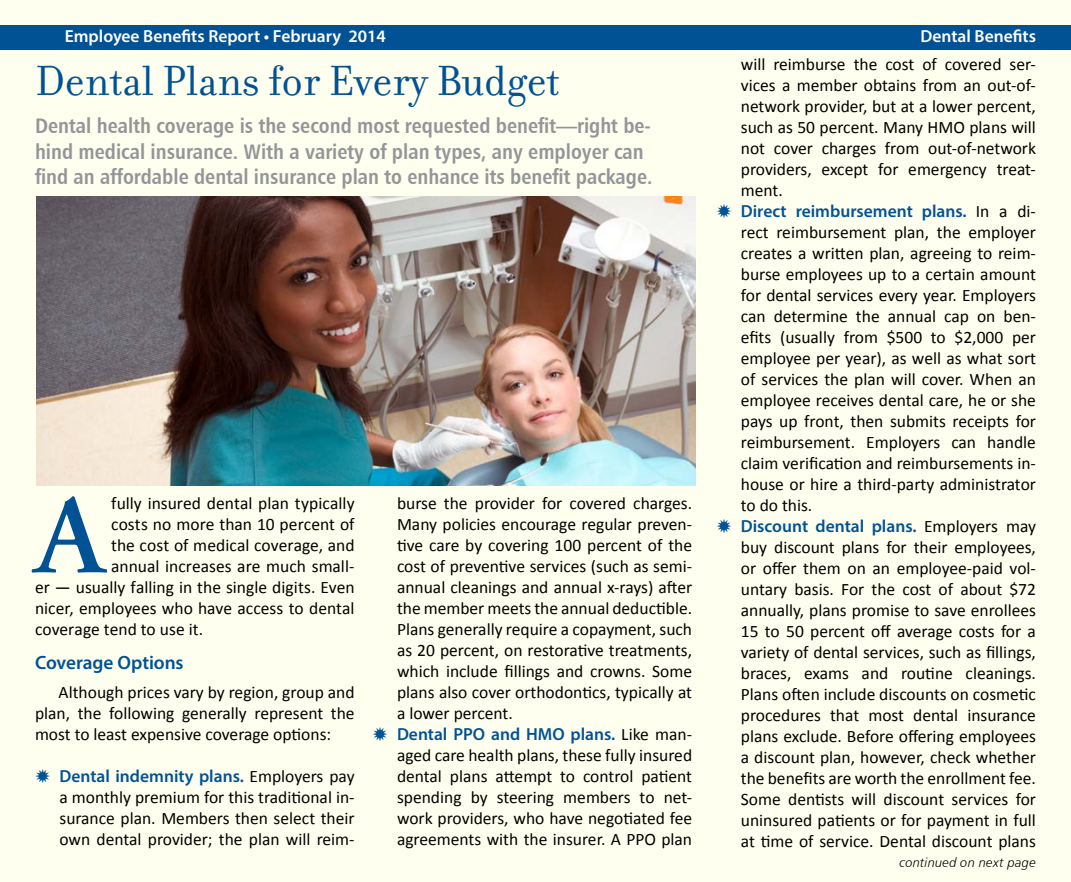
<style>
.page{position:relative;width:1071px;height:882px;background:#fff}
.page>*{position:absolute;margin:0;border:0;box-sizing:border-box;transform-origin:0 0}
.t1{font:600 112.52px "Adobe Garamond Pro";color:#005295}
.t2{font:45.5px "Filosofia";color:#005295}
.t3{font:21px/25.2px "Humanist 777 BT Bold Condensed B";color:#939598}
.t4{font:600 19.25px "Myriad Pro";letter-spacing:-.005em;color:#005295}
.t5{font:17.5px/21px "Calibri";color:#000;text-align:justify}
.t6{font:600 17.5px "Myriad Pro";color:#005295}
.t7{font:600 17.5px "Myriad Pro";color:#fff}
.t8{font:13.12px "Humanist 777 BT Light Italic B";letter-spacing:.015em;color:#000}
.s1{font-family:"Calibri";font-weight:400;color:#000}
</style>
<div class="page">
<div style="left:1px;top:1px;width:1070px;height:881px;background:#fffff0"></div>
<div style="left:0;top:25px;width:1071px;height:24px;background:#005295"></div>
<img style="left:37px;top:197px;width:658px;height:289px">
<p class="t7" style="left:65px;top:25px;width:323px">Employee Benefits Report • February 2014</p>
<p class="t7" style="left:920px;top:25px;width:117px">Dental Benefits</p>
<h2 class="t2" style="left:35px;top:56px;width:527px">Dental Plans for Every Budget</h2>
<p class="t3" style="left:35px;top:113px;width:619px">Dental health coverage is the second most requested benefit—right be&shy;hind medical insurance. With a variety of plan types, any employer can find an affordable dental insurance plan to enhance its benefit package.</p>
<h1 class="t1" style="left:35px;top:472px;width:72px">A</h1>
<p class="t5" style="left:111px;top:493px;width:245px">fully insured dental plan typically</p>
<p class="t5" style="left:111px;top:514px;width:245px">costs no more than 10 percent of</p>
<p class="t5" style="left:111px;top:535px;width:245px">the cost of medical coverage, and</p>
<p class="t5" style="left:111px;top:556px;width:245px">annual increases are much small-</p>
<p class="t5" style="left:35px;top:577px;width:321px">er — usually falling in the single digits. Even</p>
<p class="t5" style="left:35px;top:598px;width:321px">nicer, employees who have access to dental</p>
<p class="t5" style="left:35px;top:619px;width:170px">coverage tend to use it.</p>
<p class="t4" style="left:35px;top:650px;width:150px">Coverage Options</p>
<p class="t5" style="left:35px;top:681px;width:321px;text-indent:24px">Although prices vary by region, group and plan, the following generally represent the most to least expensive coverage options:</p>
<p class="t6" style="left:60px;top:765px;width:297px">Dental indemnity plans. <span class="s1">Employers pay</span></p>
<p class="t5" style="left:59px;top:786px;width:297px">a monthly premium for this traditional in&shy;surance plan. Members then select their own dental provider; the plan will reim-</p>
<p class="t5" style="left:397px;top:493px;width:297px">burse the provider for covered charges.<br>Many policies encourage regular preven&shy;tive care by covering 100 percent of the cost of preventive services (such as semi&shy;annual cleanings and annual x-rays) after the member meets the annual deductible.<br>Plans generally require a copayment, such as 20 percent, on restorative treatments, which include fillings and crowns. Some plans also cover orthodontics, typically at a lower percent.</p>
<p class="t6" style="left:397px;top:723px;width:297px">Dental PPO and HMO plans. <span class="s1">Like man-</span></p>
<p class="t5" style="left:397px;top:745px;width:297px">aged care health plans, these fully insured dental plans attempt to control patient spending by steering members to net&shy;work providers, who have negotiated fee agreements with the insurer. A PPO plan</p>
<p class="t5" style="left:741px;top:53px;width:297px">will reimburse the cost of covered ser&shy;vices a member obtains from an out-of&shy;network provider, but at a lower percent, such as 50 percent. Many HMO plans will not cover charges from out-of-network providers, except for emergency treat&shy;ment.</p>
<p class="t6" style="left:741px;top:200px;width:297px">Direct reimbursement plans. <span class="s1">In a di-</span></p>
<p class="t5" style="left:741px;top:221px;width:297px">rect reimbursement plan, the employer creates a written plan, agreeing to reim&shy;burse employees up to a certain amount for dental services every year. Employers can determine the annual cap on ben&shy;efits (usually from $500 to $2,000 per employee per year), as well as what sort of services the plan will cover. When an employee receives dental care, he or she pays up front, then submits receipts for reimbursement. Employers can handle claim verification and reimbursements in&shy;house or hire a third-party administrator to do this.</p>
<p class="t6" style="left:741px;top:515px;width:297px">Discount dental plans. <span class="s1">Employers may</span></p>
<p class="t5" style="left:741px;top:536px;width:297px">buy discount plans for their employees, or offer them on an employee-paid vol&shy;untary basis. For the cost of about $72 annually, plans promise to save enrollees 15 to 50 percent off average costs for a variety of dental services, such as fillings, braces, exams and routine cleanings.<br>Plans often include discounts on cosmetic procedures that most dental insurance plans exclude. Before offering employees a discount plan, however, check whether the benefits are worth the enrollment fee.<br>Some dentists will discount services for uninsured patients or for payment in full at time of service. Dental discount plans</p>
<p class="t8" style="left:900px;top:854px;width:138px">continued on next page</p>
</div>
